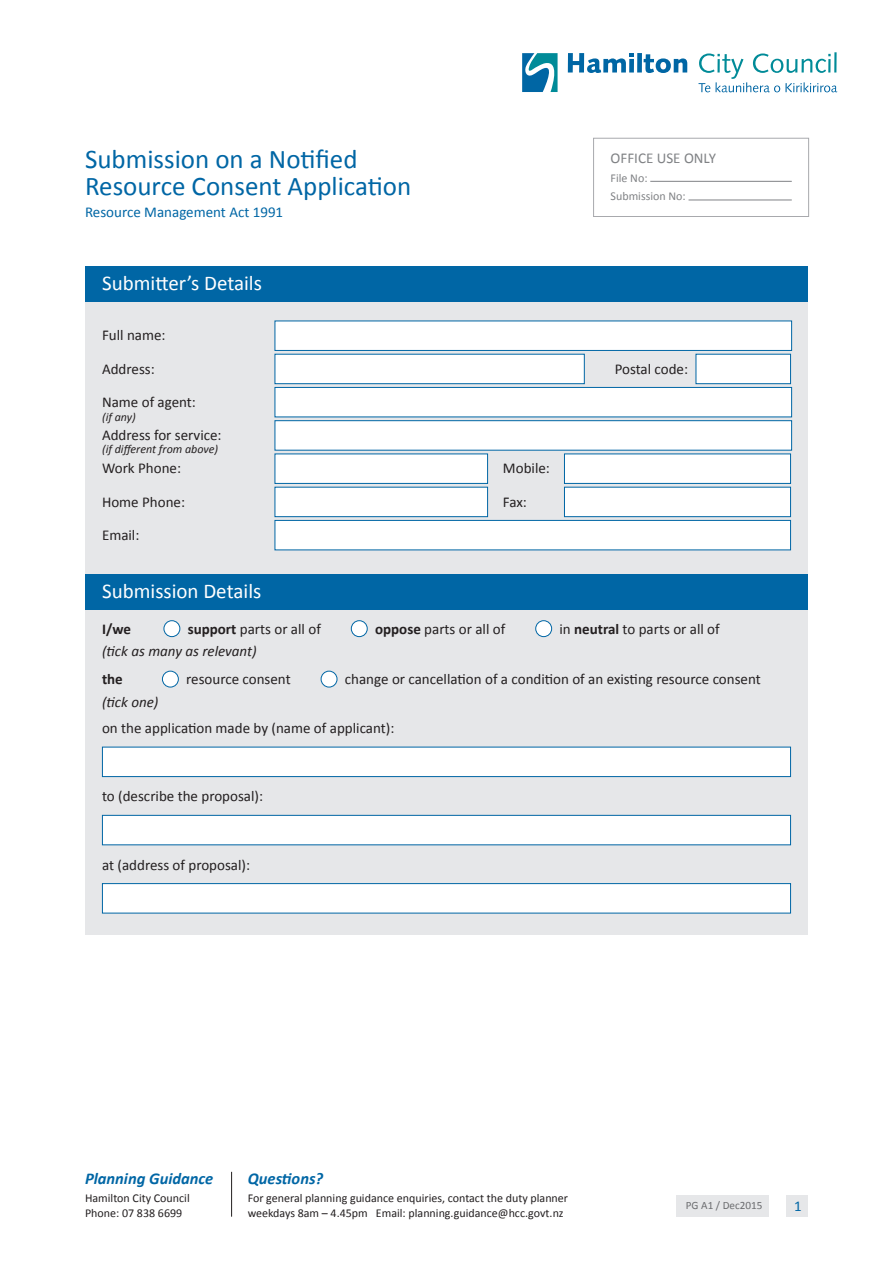
<style>
.page{position:relative;width:893px;height:1263px;background:#fff}
.page>*{position:absolute;margin:0;border:0;box-sizing:border-box;transform-origin:0 0}
.t1{font:27px/27px "Calibri";color:#0066a5}
.t2{font:21px "Calibri";color:#fff}
.t3{font:italic 700 16.5px "Calibri";color:#0066a5}
.t4{font:15px "Calibri";color:#231f20}
.t5{font:italic 15px "Calibri";color:#231f20}
.t6{font:15px "Calibri";color:#0066a5}
.t7{font:15px "Calibri";color:#808285}
.t8{font:700 15px "Calibri";color:#231f20}
.t9{font:12px/14.4px "Calibri";color:#231f20}
.t10{font:italic 12px "Calibri";color:#231f20}
.t11{font:12px "Calibri";color:#808285}
.t12{font:11.1px "Calibri";color:#6c6d70}
.s1{font-weight:700}
</style>
<div class="page">
<div style="left:787px;top:1195px;width:21px;height:21px;background:#e6e7e9"></div>
<div style="left:677px;top:1195px;width:92px;height:21px;background:#e6e7e9"></div>
<hr style="left:231px;top:1172px;width:1px;height:45px;background:#231f20">
<div style="left:85px;top:295px;width:723px;height:639px;background:#e6e7e9"></div>
<svg style="left:522px;top:53px;width:36px;height:39px"></svg>
<hr style="left:834px;top:52px;width:3px;height:21px;background:#008b98">
<svg style="left:568px;top:53px;width:66px;height:20px"></svg>
<div style="left:629px;top:59px;width:5px;height:14px;background:#0066a4"></div>
<div style="left:637px;top:53px;width:5px;height:20px;background:#0066a4"></div>
<svg style="left:644px;top:54px;width:43px;height:19px"></svg>
<svg style="left:698px;top:53px;width:139px;height:39px"></svg>
<div style="left:85px;top:266px;width:723px;height:36px;background:#0066a5"></div>
<div style="left:85px;top:574px;width:723px;height:35px;background:#0066a5"></div>
<div style="left:275px;top:321px;width:517px;height:30px;background:#fff;border:1px solid #0066a5"></div>
<div style="left:275px;top:354px;width:310px;height:30px;background:#fff;border:1px solid #0066a5"></div>
<div style="left:696px;top:354px;width:95px;height:30px;background:#fff;border:1px solid #0066a5"></div>
<div style="left:275px;top:387px;width:517px;height:30px;background:#fff;border:1px solid #0066a5"></div>
<div style="left:275px;top:420px;width:517px;height:30px;background:#fff;border:1px solid #0066a5"></div>
<div style="left:275px;top:453px;width:213px;height:31px;background:#fff;border:1px solid #0066a5"></div>
<div style="left:564px;top:453px;width:227px;height:31px;background:#fff;border:1px solid #0066a5"></div>
<div style="left:275px;top:487px;width:213px;height:30px;background:#fff;border:1px solid #0066a5"></div>
<div style="left:564px;top:487px;width:227px;height:30px;background:#fff;border:1px solid #0066a5"></div>
<div style="left:275px;top:520px;width:516px;height:30px;background:#fff;border:1px solid #0066a5"></div>
<div style="left:164px;top:621px;width:16px;height:16px;background:#fff;border-radius:50%"></div>
<div style="left:164px;top:620px;width:16px;height:17px;border:1px solid #0066a5;border-radius:50%"></div>
<div style="left:351px;top:621px;width:16px;height:16px;background:#fff;border-radius:50%"></div>
<div style="left:351px;top:620px;width:17px;height:17px;border:1px solid #0066a5;border-radius:50%"></div>
<div style="left:536px;top:621px;width:16px;height:16px;background:#fff;border-radius:50%"></div>
<div style="left:535px;top:620px;width:17px;height:17px;border:1px solid #0066a5;border-radius:50%"></div>
<div style="left:162px;top:671px;width:16px;height:16px;background:#fff;border-radius:50%"></div>
<div style="left:162px;top:671px;width:17px;height:16px;border:1px solid #0066a5;border-radius:50%"></div>
<div style="left:321px;top:671px;width:16px;height:16px;background:#fff;border-radius:50%"></div>
<div style="left:321px;top:671px;width:16px;height:16px;border:1px solid #0066a5;border-radius:50%"></div>
<div style="left:102px;top:747px;width:689px;height:30px;background:#fff;border:1px solid #0066a5"></div>
<div style="left:102px;top:815px;width:689px;height:30px;background:#fff;border:1px solid #0066a5"></div>
<div style="left:102px;top:883px;width:689px;height:30px;background:#fff;border:1px solid #0066a5"></div>
<div style="left:593px;top:138px;width:216px;height:79px;border:1px solid #a8a9ad"></div>
<hr style="left:650px;top:181px;width:142px;height:1px;background:#808285">
<hr style="left:688px;top:200px;width:104px;height:1px;background:#808285">
<p class="t1" style="left:85px;top:146px;width:328px">Submission on a Notified<br>Resource Consent Application</p>
<p class="t6" style="left:85px;top:203px;width:200px">Resource Management Act 1991</p>
<p class="t2" style="left:102px;top:270px;width:161px">Submitter’s Details</p>
<p class="t7" style="left:611px;top:148px;width:107px">OFFICE USE ONLY</p>
<p class="t11" style="left:611px;top:170px;width:38px">File No:</p>
<p class="t11" style="left:611px;top:189px;width:77px">Submission No:</p>
<p class="t4" style="left:102px;top:326px;width:65px">Full name:</p>
<p class="t4" style="left:102px;top:359px;width:54px">Address:</p>
<p class="t4" style="left:615px;top:359px;width:75px">Postal code:</p>
<p class="t4" style="left:102px;top:392px;width:95px">Name of agent:</p>
<p class="t4" style="left:102px;top:426px;width:121px">Address for service:</p>
<p class="t4" style="left:102px;top:459px;width:80px">Work Phone:</p>
<p class="t4" style="left:503px;top:459px;width:48px">Mobile:</p>
<p class="t4" style="left:102px;top:492px;width:84px">Home Phone:</p>
<p class="t4" style="left:503px;top:492px;width:26px">Fax:</p>
<p class="t4" style="left:102px;top:525px;width:39px">Email:</p>
<p class="t10" style="left:102px;top:409px;width:35px">(if any)</p>
<p class="t10" style="left:102px;top:441px;width:118px">(if different from above)</p>
<p class="t2" style="left:102px;top:577px;width:161px">Submission Details</p>
<p class="t8" style="left:102px;top:619px;width:31px">I/we</p>
<p class="t4" style="left:188px;top:619px;width:135px"><span class="s1">support</span> parts or all of</p>
<p class="t4" style="left:375px;top:619px;width:132px"><span class="s1">oppose</span> parts or all of</p>
<p class="t4" style="left:559px;top:619px;width:162px">in <span class="s1">neutral</span> to parts or all of</p>
<p class="t5" style="left:102px;top:641px;width:156px">(tick as many as relevant)</p>
<p class="t8" style="left:102px;top:670px;width:22px">the</p>
<p class="t4" style="left:186px;top:670px;width:106px">resource consent</p>
<p class="t4" style="left:345px;top:670px;width:417px">change or cancellation of a condition of an existing resource consent</p>
<p class="t5" style="left:102px;top:691px;width:58px">(tick one)</p>
<p class="t4" style="left:102px;top:719px;width:294px">on the application made by (name of applicant):</p>
<p class="t4" style="left:102px;top:787px;width:163px">to (describe the proposal):</p>
<p class="t4" style="left:102px;top:855px;width:150px">at (address of proposal):</p>
<p class="t3" style="left:85px;top:1168px;width:130px">Planning Guidance</p>
<p class="t9" style="left:85px;top:1191px;width:106px">Hamilton City Council<br>Phone: 07 838 6699</p>
<p class="t3" style="left:248px;top:1168px;width:77px">Questions?</p>
<p class="t9" style="left:248px;top:1191px;width:322px">For general planning guidance enquiries, contact the duty planner weekdays 8am – 4.45pm Email: planning.guidance@hcc.govt.nz</p>
<p class="t12" style="left:686px;top:1199px;width:78px">PG A1 / Dec2015</p>
<p class="t6" style="left:794px;top:1196px;width:9px">1</p>
</div>
